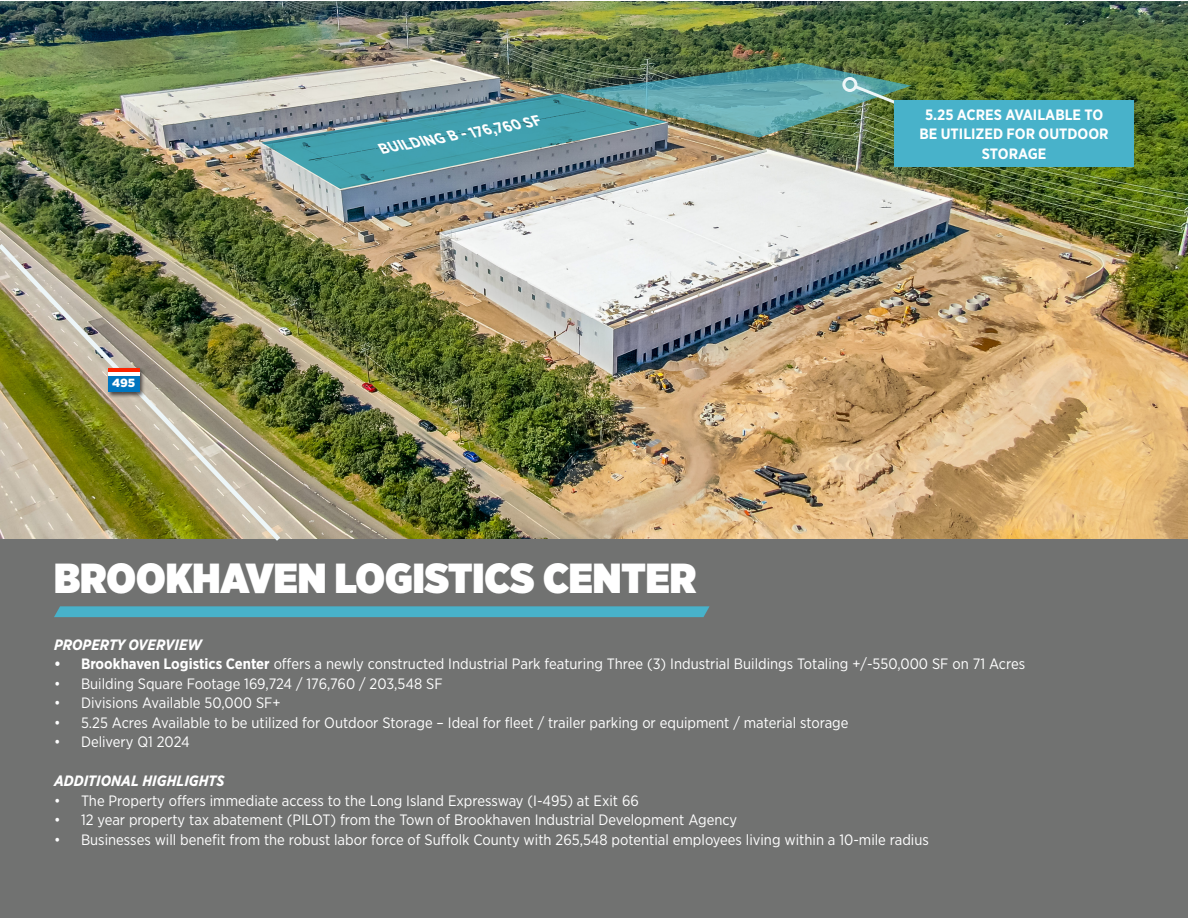
<style>
.page{position:relative;width:1188px;height:918px;background:#fff}
.page>*{position:absolute;margin:0;border:0;box-sizing:border-box;transform-origin:0 0}
.t1{font:900 42px "Gotham Narrow";color:#fff}
.t2{font:15px "Gotham Narrow";color:#fff}
.t3{font:700 15px/19.5px "Gotham Narrow";color:#fff;text-align:center}
.t4{font:italic 700 15px "Gotham Narrow";color:#fff}
.t5{font:italic 700 15px "Gotham Narrow";color:#fff}
.t6{font:900 11.7px "Gotham";color:#fff}
.s1{font-weight:700}
</style>
<div class="page">
<img style="left:0;top:1px;width:1188px;height:538px">
<div style="left:0;top:539px;width:1188px;height:379px;background:#717271"></div>
<svg style="left:54px;top:606px;width:656px;height:11px;background:#49afc6"></svg>
<img style="left:261px;top:63px;width:651px;height:126px">
<div style="left:842px;top:77px;width:15px;height:15px;border:3px solid #edf6f8;border-radius:50%"></div>
<img style="left:0;top:239px;width:285px;height:302px">
<div style="left:107px;top:367px;width:38px;height:31px;background:#231f20;opacity:.75"></div>
<div style="left:108px;top:369px;width:31px;height:23px;background:#0075bf"></div>
<hr style="left:108px;top:369px;width:31px;height:3px;background:#fc2400">
<hr style="left:108px;top:372px;width:31px;height:3px;background:#fff">
<div style="left:894px;top:100px;width:240px;height:67px;background:#48b2ca"></div>
<p class="t6" style="left:112px;top:376px;width:25px">495</p>
<p class="t5" style="left:380px;top:139px;width:165px;rotate:-10deg">BUILDING B - 176,760 SF</p>
<p class="t1" style="left:54px;top:550px;width:644px">BROOKHAVEN LOGISTICS CENTER</p>
<p class="t3" style="left:920px;top:105px;width:191px">5.25 ACRES AVAILABLE TO<br>BE UTILIZED FOR OUTDOOR<br>STORAGE</p>
<p class="t4" style="left:54px;top:635px;width:150px">PROPERTY OVERVIEW</p>
<p class="t2" style="left:54px;top:654px;width:973px"><span class="s1">• Brookhaven Logistics Center</span> offers a newly constructed Industrial Park featuring Three (3) Industrial Buildings Totaling +/-550,000 SF on 71 Acres</p>
<p class="t2" style="left:54px;top:674px;width:390px">• Building Square Footage 169,724 / 176,760 / 203,548 SF</p>
<p class="t2" style="left:54px;top:693px;width:228px">• Divisions Available 50,000 SF+</p>
<p class="t2" style="left:54px;top:713px;width:796px">• 5.25 Acres Available to be utilized for Outdoor Storage – Ideal for fleet / trailer parking or equipment / material storage</p>
<p class="t2" style="left:54px;top:732px;width:137px">• Delivery Q1 2024</p>
<p class="t4" style="left:54px;top:771px;width:172px">ADDITIONAL HIGHLIGHTS</p>
<p class="t2" style="left:54px;top:791px;width:586px">• The Property offers immediate access to the Long Island Expressway (I-495) at Exit 66</p>
<p class="t2" style="left:54px;top:810px;width:685px">• 12 year property tax abatement (PILOT) from the Town of Brookhaven Industrial Development Agency</p>
<p class="t2" style="left:54px;top:830px;width:876px">• Businesses will benefit from the robust labor force of Suffolk County with 265,548 potential employees living within a 10-mile radius</p>
</div>
